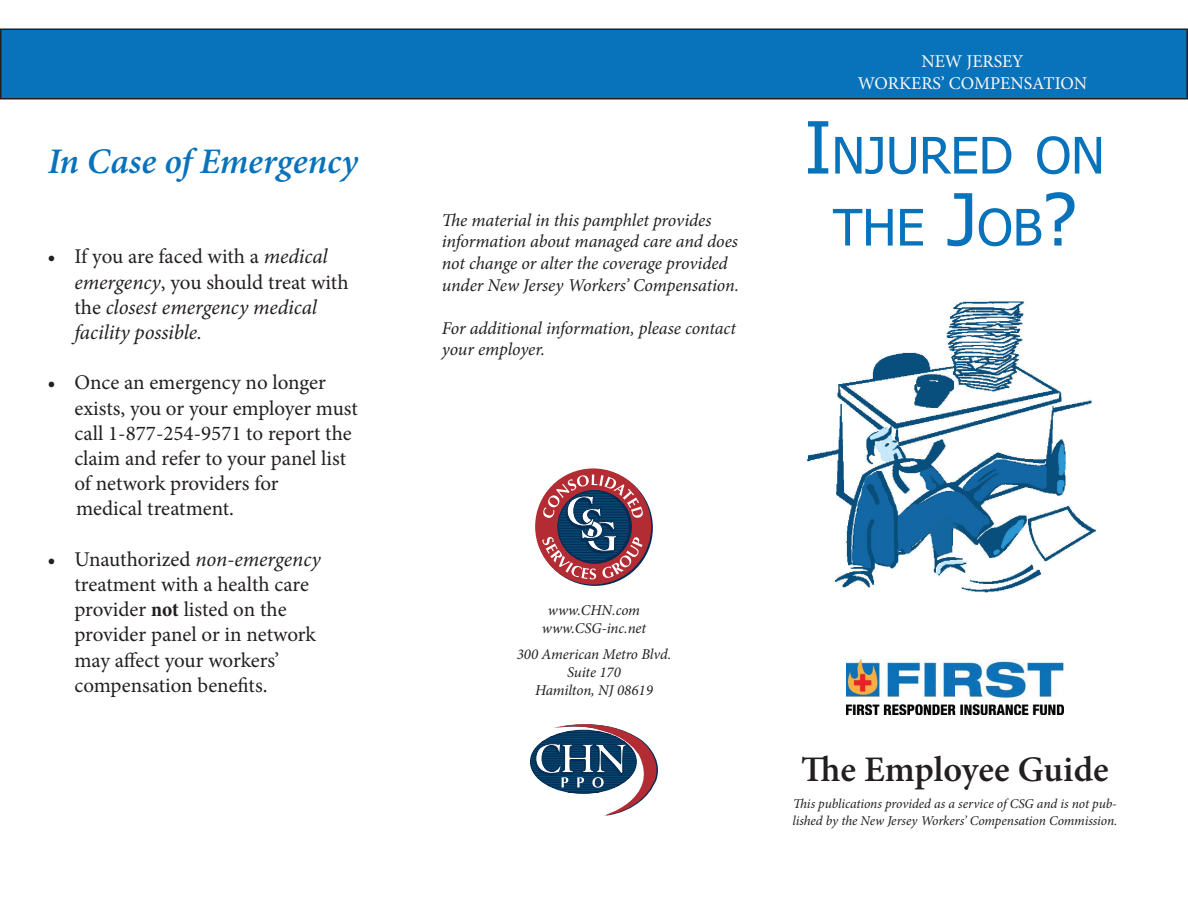
<style>
.page{position:relative;width:1188px;height:918px;background:#fff}
.page>*{position:absolute;margin:0;border:0;box-sizing:border-box;transform-origin:0 0}
.t1{font:50.4px/72px "Tahoma";color:#0872ba;text-align:center}
.t2{font:italic 600 36px "Minion Pro";color:#0872ba}
.t3{font:600 36px "Minion Pro";color:#231f20}
.t4{font:21px/25.2px "Minion Pro";letter-spacing:-.005em;color:#231f20}
.t5{font:italic 21px/25.2px "Minion Pro";letter-spacing:-.005em;color:#231f20}
.t6{font:italic 18px/21.6px "Minion Pro";letter-spacing:-.01em;color:#231f20}
.t7{font:18px/21.6px "Minion Pro";color:#f9f9f9;text-align:center}
.t8{font:italic 15px/18px "Minion Pro";letter-spacing:-.005em;color:#231f20;text-align:center}
.t9{font:italic 13.5px/16.2px "Minion Pro";letter-spacing:-.005em;color:#231f20}
.s1{font-style:normal}
.s2{font-style:italic}
.s3{font-weight:700;font-stretch:condensed}
.s4{font-size:72px}
</style>
<div class="page">
<div style="left:1px;top:29px;width:1186px;height:70px;background:#0872ba"></div>
<div style="left:0;top:28px;width:1188px;height:71px;border:2px solid #231f20"></div>
<svg style="left:530px;top:724px;width:128px;height:92px"></svg>
<img style="left:807px;top:301px;width:289px;height:292px">
<div style="left:535px;top:468px;width:116px;height:117px;background:#b32b33;border-radius:50%"></div>
<svg style="left:542px;top:475px;width:101px;height:104px"></svg>
<img style="left:847px;top:659px;width:216px;height:56px">
<h2 class="t2" style="left:48px;top:137px;width:312px">In Case of Emergency</h2>
<p class="t5" style="left:74px;top:244px;width:276px;text-indent:-27px"><span class="s1">• If you are faced with a</span> medical emergency<span class="s1">, you should treat with the</span> closest emergency medical facility possible.</p>
<p class="t4" style="left:74px;top:370px;width:285px;text-indent:-27px">• Once an emergency no longer exists, you or your employer must call 1-877-254-9571 to report the claim and refer to your panel list of network providers for<br>medical treatment.</p>
<p class="t4" style="left:74px;top:547px;width:248px;text-indent:-27px">• Unauthorized <span class="s2">non-emergency </span>treatment with a health care provider <span class="s3">not</span> listed on the provider panel or in network may affect your workers’ compensation benefits.</p>
<p class="t6" style="left:442px;top:209px;width:299px">The material in this pamphlet provides information about managed care and does not change or alter the coverage provided under New Jersey Workers’ Compensation.</p>
<p class="t6" style="left:442px;top:317px;width:296px">For additional information, please contact your employer.</p>
<p class="t7" style="left:858px;top:51px;width:231px">NEW JERSEY<br>WORKERS’ COMPENSATION</p>
<h1 class="t1" style="left:805px;top:117px;width:302px"><span class="s4">I</span>NJURED ON<br>THE <span class="s4">J</span>OB<span class="s4">?</span></h1>
<p class="t8" style="left:542px;top:601px;width:106px">www.CHN.com www.CSG-inc.net</p>
<p class="t8" style="left:517px;top:645px;width:156px">300 American Metro Blvd.<br>Suite 170<br>Hamilton, NJ 08619</p>
<h2 class="t3" style="left:801px;top:744px;width:309px">The Employee Guide</h2>
<p class="t9" style="left:793px;top:796px;width:326px">This publications provided as a service of CSG and is not pub&shy;lished by the New Jersey Workers’ Compensation Commission.</p>
</div>
